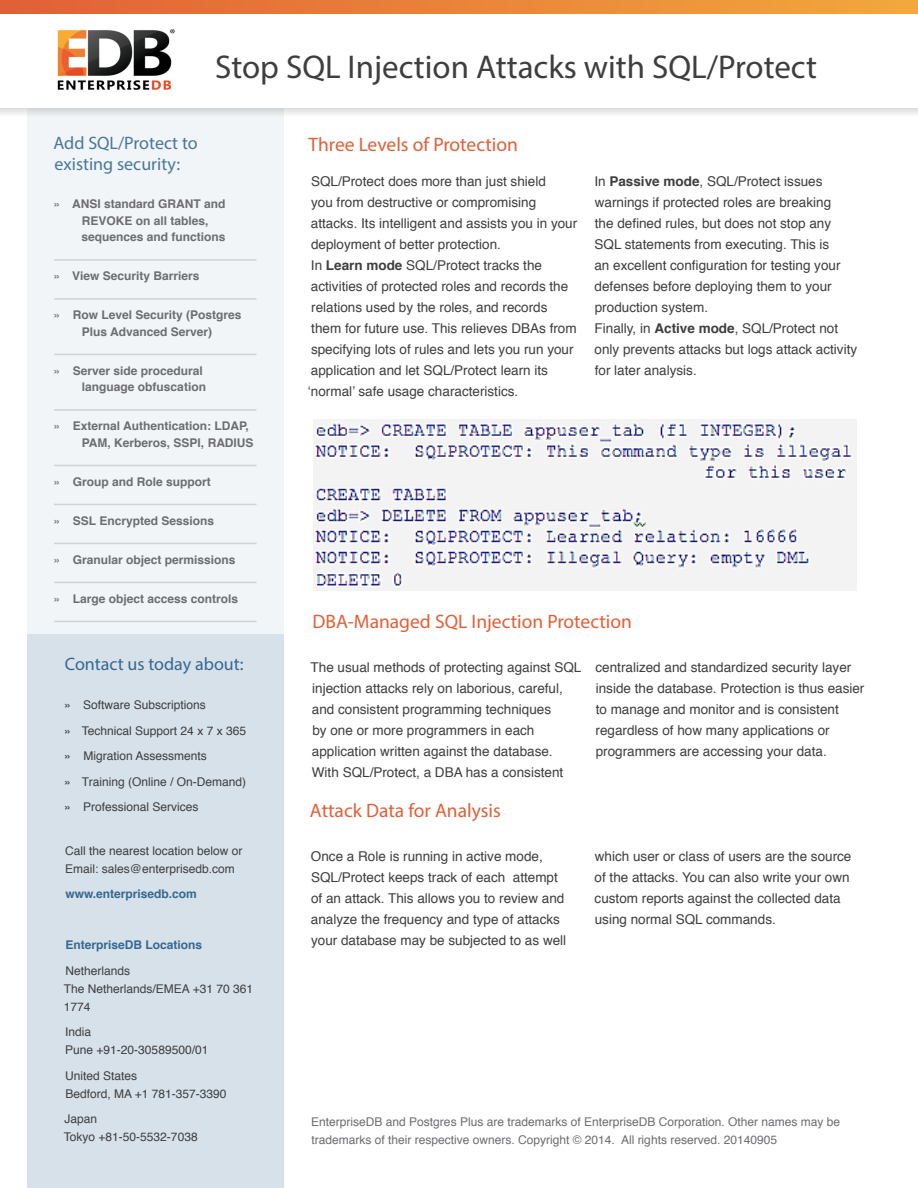
<style>
.page{position:relative;width:918px;height:1188px;background:#fff}
.page>*{position:absolute;margin:0;border:0;box-sizing:border-box;transform-origin:0 0}
.t1{font:33px "Myriad Pro";color:#3e3e3f}
.t2{font:19.5px "Myriad Pro";color:#e15f37}
.t3{font:18px "Myriad Pro";color:#49779c}
.t4{font:18px "Myriad Pro";color:#356891}
.Body{font:13.5px/21px "Helvetica";color:#3e3e3f}
.t5{font:700 12px/16.5px "Helvetica";color:#6c6d70}
.sidebar_normal{font:12px/18px "Helvetica";color:#3e3e3f}
.Contact{font:12px/18px "Helvetica";color:#6c6d70}
.sidebar_normal-2{font:700 12px "Helvetica";color:#356891}
.s1{font-weight:400}
.s2{font-weight:700}
</style>
<div class="page">
<div style="left:27px;top:108px;width:257px;height:1080px;background:#f1f5f7"></div>
<img style="left:57px;top:29px;width:118px;height:61px">
<svg style="left:0;top:108px;width:918px;height:6px;fill:#e4e5e5"></svg>
<svg style="left:0;top:0;width:918px;height:6px;background:#ea8339"></svg>
<svg style="left:0;top:6px;width:918px;height:8px;background:#ea8339"></svg>
<div style="left:27px;top:634px;width:257px;height:554px;background:#d7e1e9"></div>
<hr style="left:54px;top:259px;width:202px;height:2px;background:#d1d2d4">
<hr style="left:54px;top:298px;width:202px;height:2px;background:#d1d2d4">
<hr style="left:54px;top:354px;width:202px;height:1px;background:#d1d2d4">
<hr style="left:54px;top:409px;width:202px;height:2px;background:#d1d2d4">
<hr style="left:54px;top:465px;width:202px;height:1px;background:#d1d2d4">
<hr style="left:54px;top:504px;width:202px;height:1px;background:#d1d2d4">
<hr style="left:54px;top:543px;width:202px;height:1px;background:#d1d2d4">
<hr style="left:54px;top:582px;width:202px;height:1px;background:#d1d2d4">
<hr style="left:54px;top:621px;width:202px;height:1px;background:#d1d2d4">
<img style="left:313px;top:420px;width:543px;height:171px">
<p class="t1" style="left:215px;top:46px;width:603px">Stop SQL Injection Attacks with SQL/Protect</p>
<p class="t3" style="left:53px;top:131px;width:146px">Add SQL/Protect to</p>
<p class="t2" style="left:308px;top:132px;width:211px">Three Levels of Protection</p>
<p class="t3" style="left:55px;top:153px;width:127px">existing security:</p>
<p class="t5" style="left:81px;top:196px;width:146px;text-indent:-28px"><span class="s1">»</span> ANSI standard GRANT and<br>REVOKE on all tables, sequences and functions</p>
<p class="t5" style="left:54px;top:268px;width:147px"><span class="s1">»</span> View Security Barriers</p>
<p class="t5" style="left:54px;top:307px;width:189px;text-align:center"><span class="s1">»</span> Row Level Security (Postgres<br>Plus Advanced Server)</p>
<p class="t5" style="left:54px;top:362px;width:154px;text-align:right"><span class="s1">»</span> Server side procedural language obfuscation</p>
<p class="t5" style="left:82px;top:418px;width:173px;text-indent:-28px"><span class="s1">»</span> External Authentication: LDAP,<br>PAM, Kerberos, SSPI, RADIUS</p>
<p class="t5" style="left:54px;top:473px;width:159px"><span class="s1">»</span> Group and Role support</p>
<p class="t5" style="left:54px;top:512px;width:162px"><span class="s1">»</span> SSL Encrypted Sessions</p>
<p class="t5" style="left:54px;top:551px;width:183px"><span class="s1">»</span> Granular object permissions</p>
<p class="t5" style="left:54px;top:590px;width:186px"><span class="s1">»</span> Large object access controls</p>
<p class="Body" style="left:311px;top:171px;width:268px">SQL/Protect does more than just shield<br>you from destructive or compromising attacks. Its intelligent and assists you in your deployment of better protection.</p>
<p class="Body" style="left:308px;top:255px;width:270px">In <span class="s2">Learn mode</span> SQL/Protect tracks the activities of protected roles and records the relations used by the roles, and records them for future use. This relieves DBAs from specifying lots of rules and lets you run your application and let SQL/Protect learn its ‘normal’ safe usage characteristics.</p>
<p class="Body" style="left:594px;top:171px;width:248px">In <span class="s2">Passive mode</span>, SQL/Protect issues warnings if protected roles are breaking the defined rules, but does not stop any SQL statements from executing. This is an excellent configuration for testing your defenses before deploying them to your production system.</p>
<p class="Body" style="left:595px;top:318px;width:264px">Finally, in <span class="s2">Active mode</span>, SQL/Protect not only prevents attacks but logs attack activity for later analysis.</p>
<p class="t4" style="left:65px;top:652px;width:180px">Contact us today about:</p>
<p class="sidebar_normal" style="left:64px;top:696px;width:143px">» Software Subscriptions</p>
<p class="sidebar_normal" style="left:64px;top:722px;width:183px">» Technical Support 24 x 7 x 365</p>
<p class="sidebar_normal" style="left:64px;top:747px;width:144px">» Migration Assessments</p>
<p class="sidebar_normal" style="left:64px;top:773px;width:184px">» Training (Online / On-Demand)</p>
<p class="sidebar_normal" style="left:64px;top:798px;width:136px">» Professional Services</p>
<p class="sidebar_normal" style="left:65px;top:842px;width:179px">Call the nearest location below or<br>Email: sales@enterprisedb.com</p>
<p class="sidebar_normal-2" style="left:65px;top:884px;width:133px">www.enterprisedb.com</p>
<p class="sidebar_normal-2" style="left:65px;top:935px;width:138px">EnterpriseDB Locations</p>
<p class="sidebar_normal" style="left:64px;top:962px;width:191px">Netherlands<br>The Netherlands/EMEA +31 70 361<br>1774</p>
<p class="sidebar_normal" style="left:65px;top:1023px;width:145px">India<br>Pune +91-20-30589500/01</p>
<p class="sidebar_normal" style="left:65px;top:1067px;width:163px">United States<br>Bedford, MA +1 781-357-3390</p>
<p class="sidebar_normal" style="left:64px;top:1110px;width:135px">Japan<br>Tokyo +81-50-5532-7038</p>
<p class="t2" style="left:312px;top:610px;width:321px">DBA-Managed SQL Injection Protection</p>
<p class="Body" style="left:311px;top:657px;width:272px">The usual methods of protecting against SQL injection attacks rely on laborious, careful, and consistent programming techniques<br>by one or more programmers in each application written against the database.<br>With SQL/Protect, a DBA has a consistent</p>
<p class="Body" style="left:595px;top:657px;width:270px">centralized and standardized security layer inside the database. Protection is thus easier to manage and monitor and is consistent regardless of how many applications or programmers are accessing your data.</p>
<p class="t2" style="left:310px;top:799px;width:192px">Attack Data for Analysis</p>
<p class="Body" style="left:311px;top:846px;width:257px">Once a Role is running in active mode, SQL/Protect keeps track of each attempt of an attack. This allows you to review and analyze the frequency and type of attacks your database may be subjected to as well</p>
<p class="Body" style="left:595px;top:846px;width:258px">which user or class of users are the source of the attacks. You can also write your own custom reports against the collected data using normal SQL commands.</p>
<p class="Contact" style="left:311px;top:1113px;width:530px">EnterpriseDB and Postgres Plus are trademarks of EnterpriseDB Corporation. Other names may be trademarks of their respective owners. Copyright © 2014. All rights reserved. 20140905</p>
</div>
